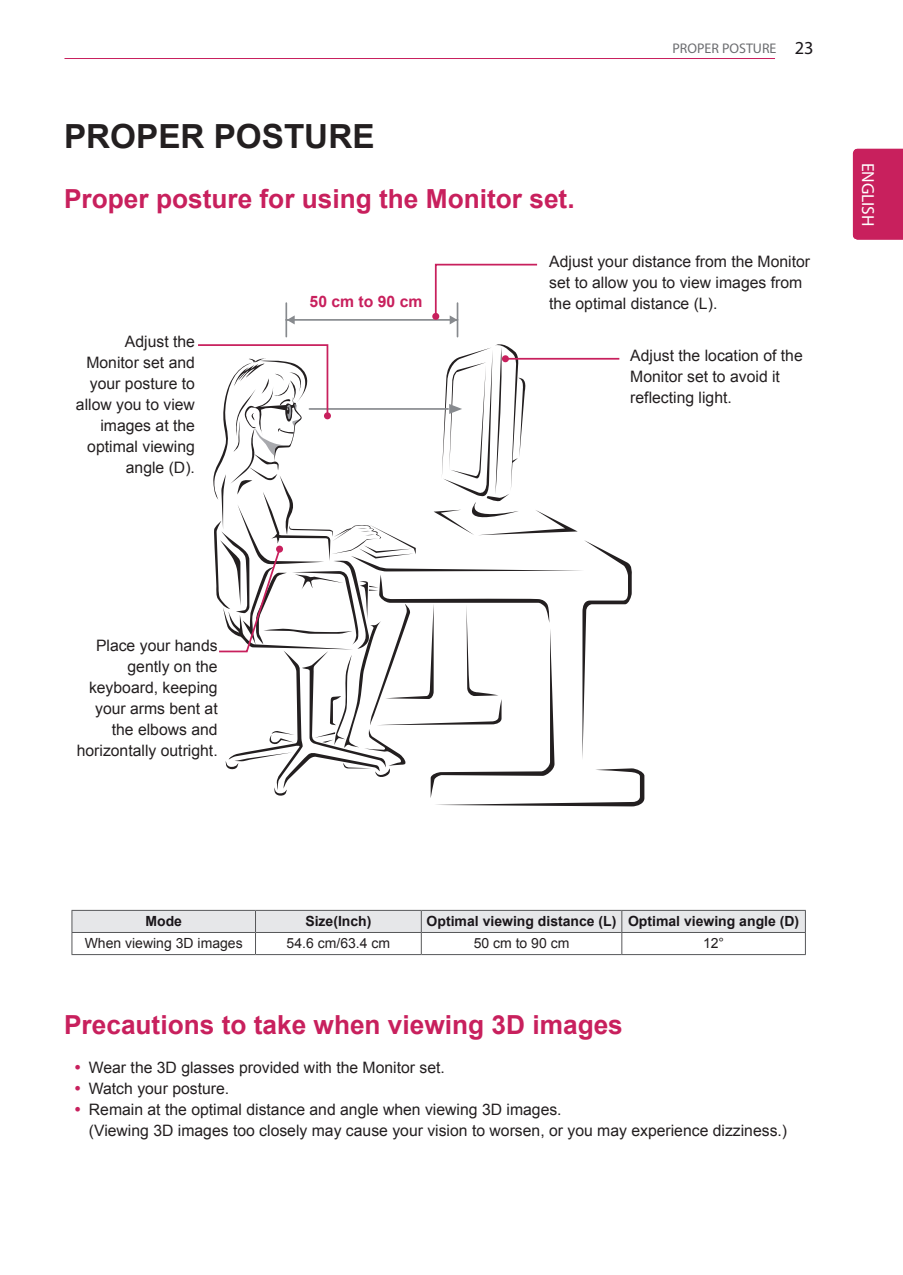
<style>
.page{position:relative;width:903px;height:1275px;background:#fff}
.page>*{position:absolute;margin:0;border:0;box-sizing:border-box;transform-origin:0 0}
.Chapter{font:700 33.25px "Arial";color:#231f20}
.Title-1{font:700 26.25px "Arial";color:#c8205d}
.t1{font:21px "Myriad Pro";color:#fff}
.t2{font:18.38px "Myriad Pro";color:#1a161a}
.t3{font:17.5px "Myriad Pro";color:#fff}
.Body{font:15.75px/21px "Arial";color:#231f20;text-align:right}
.Body-Bullet{font:15.75px "Arial";color:#231f20}
._1-Body-2{font:15.75px "Arial";color:#231f20}
.Body-2{font:700 15.75px "Arial";color:#c8205d}
.Body-3{font:700 14px "Arial";color:#1a161a}
.Body-4{font:14px "Arial";color:#231f20}
.t4{font:14px "Myriad Pro";color:#6c6d70}
</style>
<div class="page">
<hr style="left:64px;top:58px;width:711px;height:1px;background:#c8205d">
<div style="left:853px;top:149px;width:50px;height:91px;background:#c8205d"></div>
<hr style="left:286px;top:319px;width:171px;height:2px;background:#878a8e">
<hr style="left:285px;top:303px;width:2px;height:34px;background:#878a8e">
<hr style="left:457px;top:303px;width:1px;height:34px;background:#878a8e">
<svg style="left:287px;top:315px;width:8px;height:9px"></svg>
<svg style="left:198px;top:344px;width:446px;height:462px"></svg>
<div style="left:324px;top:412px;width:7px;height:7px;background:#c8205d;border-radius:50%"></div>
<svg style="left:434px;top:263px;width:104px;height:61px"></svg>
<div style="left:432px;top:313px;width:7px;height:7px;background:#c8205d;border-radius:50%"></div>
<hr style="left:505px;top:358px;width:114px;height:2px;background:#c8205d">
<div style="left:502px;top:355px;width:7px;height:7px;background:#c8205d;border-radius:50%"></div>
<svg style="left:71px;top:910px;width:735px;height:44px"></svg>
<hr style="left:71px;top:954px;width:184px;height:1px;background:#57585a">
<hr style="left:255px;top:954px;width:166px;height:1px;background:#57585a">
<hr style="left:421px;top:954px;width:201px;height:1px;background:#57585a">
<hr style="left:622px;top:954px;width:184px;height:1px;background:#57585a">
<p class="Chapter" style="left:64px;top:115px;width:312px">PROPER POSTURE</p>
<p class="Title-1" style="left:64px;top:181px;width:512px">Proper posture for using the Monitor set.</p>
<p class="t4" style="left:672px;top:40px;width:105px">PROPER POSTURE</p>
<p class="t2" style="left:795px;top:36px;width:20px">23</p>
<p class="Body" style="left:76px;top:331px;width:121px">Adjust the<br>Monitor set and your posture to allow you to view images at the optimal viewing angle (D).</p>
<p class="Body-2" style="left:310px;top:292px;width:114px">50 cm to 90 cm</p>
<p class="Body" style="left:549px;top:251px;width:262px;text-align:left">Adjust your distance from the Monitor set to allow you to view images from the optimal distance (L).</p>
<p class="Body" style="left:630px;top:345px;width:174px;text-align:left">Adjust the location of the<br>Monitor set to avoid it reflecting light.</p>
<p class="t3" style="left:879px;top:163px;width:65px;rotate:90deg">ENGLISH</p>
<p class="t1" style="left:883px;top:176px;width:39px;rotate:90deg">ENG</p>
<p class="Body" style="left:77px;top:635px;width:142px">Place your hands gently on the keyboard, keeping your arms bent at the elbows and horizontally outright.</p>
<p class="Body-3" style="left:145px;top:911px;width:38px">Mode</p>
<p class="Body-3" style="left:305px;top:911px;width:68px">Size(Inch)</p>
<p class="Body-3" style="left:427px;top:911px;width:191px">Optimal viewing distance (L)</p>
<p class="Body-3" style="left:628px;top:911px;width:173px">Optimal viewing angle (D)</p>
<p class="Body-4" style="left:85px;top:933px;width:159px">When viewing 3D images</p>
<p class="Body-4" style="left:287px;top:933px;width:105px">54.6 cm/63.4 cm</p>
<p class="Body-4" style="left:474px;top:933px;width:97px">50 cm to 90 cm</p>
<p class="Body-4" style="left:703px;top:933px;width:23px">12°</p>
<p class="Title-1" style="left:64px;top:1008px;width:560px">Precautions to take when viewing 3D images</p>
<p class="Body-Bullet" style="left:89px;top:1057px;width:357px">Wear the 3D glasses provided with the Monitor set.</p>
<p class="Body-Bullet" style="left:89px;top:1078px;width:142px">Watch your posture.</p>
<p class="Body-Bullet" style="left:89px;top:1099px;width:474px">Remain at the optimal distance and angle when viewing 3D images.</p>
<p class="_1-Body-2" style="left:89px;top:1120px;width:700px">(Viewing 3D images too closely may cause your vision to worsen, or you may experience dizziness.)</p>
</div>
